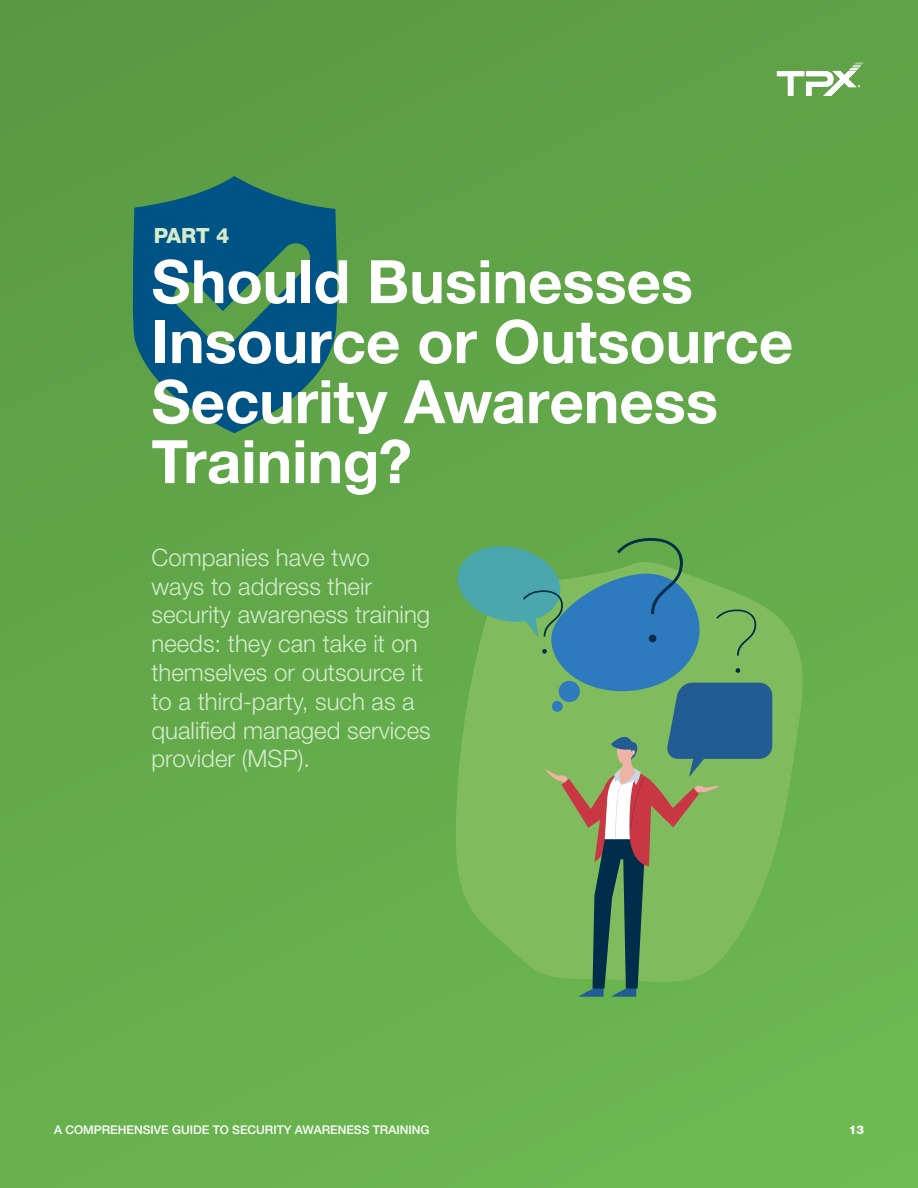
<style>
.page{position:relative;width:918px;height:1188px;background:#fff}
.page>*{position:absolute;margin:0;border:0;box-sizing:border-box;transform-origin:0 0}
.t1{font:700 60px/60px "Helvetica Neue LT Std";color:#fff}
.t2{font:300 24px/28.8px "Helvetica Neue LT Std";color:#d4eccc}
.t3{font:800 21px "Helvetica Neue LT Std";color:#d4eccc}
.t4{font:500 12px "Helvetica Neue LT Std";color:#fff}
.t5{font:800 12px "Helvetica Neue LT Std";color:#fff}
</style>
<div class="page">
<div style="left:0;top:0;width:918px;height:1188px;background:linear-gradient(to right,#61a649,#65ad4c)"></div>
<svg style="left:132px;top:176px;width:206px;height:257px;background:#1e6b71"></svg>
<svg style="left:772px;top:559px;width:31px;height:426px;background:#70b554"></svg>
<svg style="left:456px;top:538px;width:316px;height:459px;background:#6ba56a"></svg>
<svg style="left:755px;top:28px;width:128px;height:85px;background:#6daa57"></svg>
<p class="t3" style="left:154px;top:223px;width:77px">PART 4</p>
<h1 class="t1" style="left:152px;top:250px;width:643px">Should Businesses<br>Insource or Outsource<br>Security Awareness<br>Training?</h1>
<p class="t2" style="left:152px;top:542px;width:281px">Companies have two<br>ways to address their security awareness training needs: they can take it on themselves or outsource it to a third-party, such as a qualified managed services provider (MSP).</p>
<p class="t4" style="left:54px;top:1123px;width:377px">A COMPREHENSIVE GUIDE TO SECURITY AWARENESS TRAINING</p>
<p class="t5" style="left:849px;top:1123px;width:17px">13</p>
</div>
